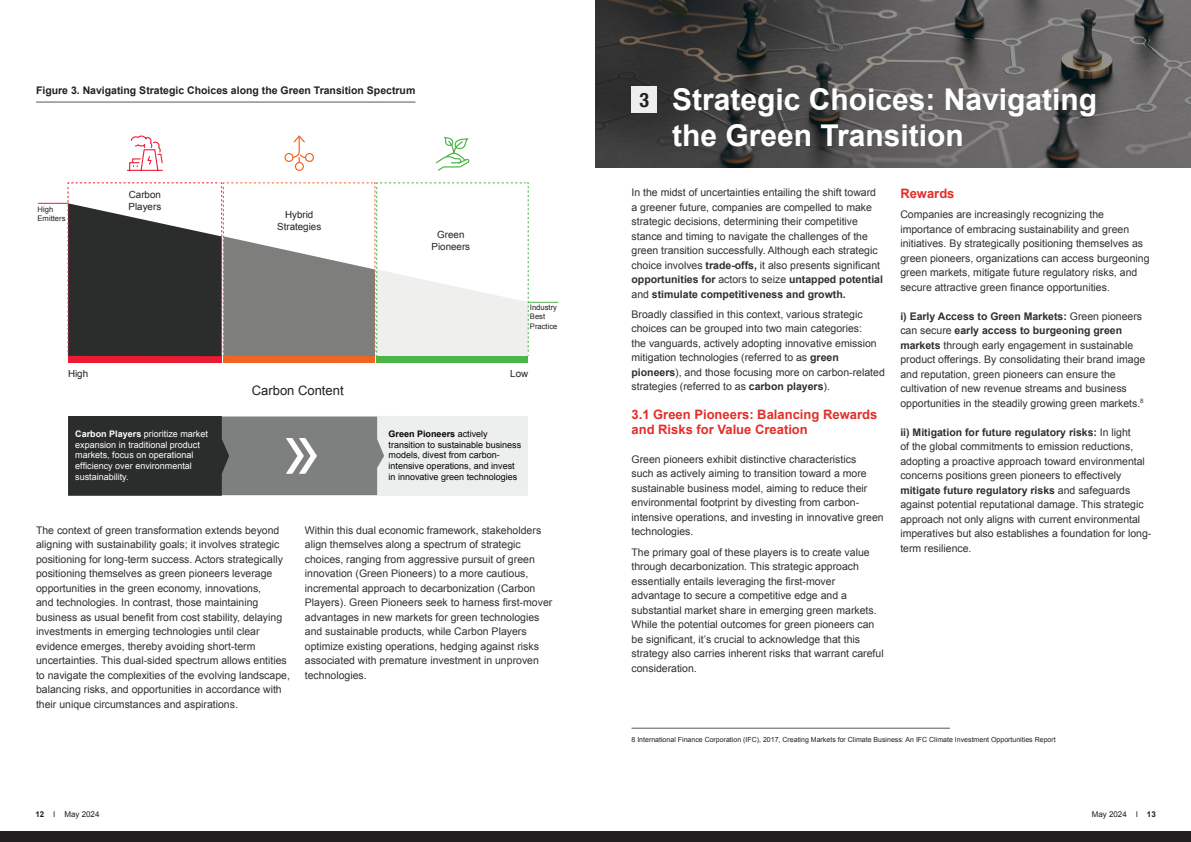
<style>
.page{position:relative;width:1191px;height:842px;background:#fff}
.page>*{position:absolute;margin:0;border:0;box-sizing:border-box;transform-origin:0 0}
.t1{font:700 30px "Arial";color:#fff}
.t2{font:700 condensed 20px "Helvetica Neue";color:#231f20}
.t3{font:700 13px/14.5px "Arial";color:#e22f2a}
.t4{font:13px "Arial";color:#231f20}
.t5{font:10.5px/14.5px "Arial";color:#312f30}
.t6{font:700 10.5px "Arial";color:#231f20}
.t7{font:9.8px/11.6px "Arial";color:#231f20;text-align:center}
.t8{font:9px/10.8px "Arial";color:#040503}
.t9{font:9px/10.8px "Arial";color:#fff}
.t10{font:8px "Arial";color:#231f20}
.t11{font:7.6px/9.4px "Arial";color:#231f20}
.t12{font:7px "Arial";color:#231f20}
.s1{font-weight:700}
</style>
<div class="page">
<div style="left:0;top:831px;width:1191px;height:11px;background:#231f20"></div>
<hr style="left:36px;top:102px;width:379px;height:1px;background:#57585a">
<svg style="left:127px;top:135px;width:36px;height:36px"></svg>
<svg style="left:436px;top:137px;width:34px;height:34px"></svg>
<div style="left:284px;top:153px;width:9px;height:9px;border:1px solid #f26421;border-radius:50%"></div>
<div style="left:305px;top:153px;width:9px;height:9px;border:1px solid #f26421;border-radius:50%"></div>
<div style="left:295px;top:162px;width:9px;height:9px;border:1px solid #f26421;border-radius:50%"></div>
<svg style="left:292px;top:135px;width:14px;height:27px"></svg>
<div style="left:68px;top:356px;width:154px;height:7px;background:#ed1a33"></div>
<div style="left:223px;top:356px;width:152px;height:7px;background:#f26421"></div>
<div style="left:377px;top:356px;width:151px;height:7px;background:#4bb548"></div>
<svg style="left:67px;top:182px;width:462px;height:174px"></svg>
<hr style="left:38px;top:203px;width:30px;height:1px;background:#ed1c34">
<hr style="left:528px;top:302px;width:30px;height:1px;background:#4bb548">
<svg style="left:68px;top:416px;width:460px;height:80px;background:#888989"></svg>
<hr style="left:631px;top:728px;width:319px;height:1px;background:#57585a">
<svg style="left:595px;top:0;width:596px;height:167px;background:#535252"></svg>
<div style="left:631px;top:86px;width:26px;height:27px;background:#edeeee"></div>
<p class="t6" style="left:36px;top:83px;width:381px">Figure 3. Navigating Strategic Choices along the Green Transition Spectrum</p>
<p class="t11" style="left:38px;top:205px;width:29px">High<br>Emitters</p>
<p class="t7" style="left:129px;top:189px;width:34px;text-align:left">Carbon<br>Players</p>
<p class="t7" style="left:277px;top:209px;width:46px">Hybrid<br>Strategies</p>
<p class="t7" style="left:431px;top:229px;width:40px">Green<br>Pioneers</p>
<p class="t11" style="left:530px;top:303px;width:29px">Industry<br>Best<br>Practice</p>
<p class="t7" style="left:68px;top:368px;width:22px">High</p>
<p class="t7" style="left:510px;top:368px;width:19px">Low</p>
<p class="t4" style="left:252px;top:382px;width:93px">Carbon Content</p>
<p class="t9" style="left:75px;top:428px;width:134px"><span class="s1">Carbon Players</span> prioritize market expansion in traditional product markets, focus on operational efficiency over environmental sustainability.</p>
<p class="t8" style="left:388px;top:428px;width:134px"><span class="s1">Green Pioneers</span> actively transition to sustainable business models, divest from carbon&shy;intensive operations, and invest in innovative green technologies</p>
<p class="t5" style="left:36px;top:523px;width:255px">The context of green transformation extends beyond aligning with sustainability goals; it involves strategic positioning for long-term success. Actors strategically positioning themselves as green pioneers leverage opportunities in the green economy, innovations,<br>and technologies. In contrast, those maintaining business as usual benefit from cost stability, delaying investments in emerging technologies until clear evidence emerges, thereby avoiding short-term uncertainties. This dual-sided spectrum allows entities to navigate the complexities of the evolving landscape, balancing risks, and opportunities in accordance with their unique circumstances and aspirations.</p>
<p class="t5" style="left:305px;top:523px;width:249px">Within this dual economic framework, stakeholders align themselves along a spectrum of strategic choices, ranging from aggressive pursuit of green innovation (Green Pioneers) to a more cautious, incremental approach to decarbonization (Carbon Players). Green Pioneers seek to harness first-mover advantages in new markets for green technologies and sustainable products, while Carbon Players optimize existing operations, hedging against risks associated with premature investment in unproven technologies.</p>
<p class="t2" style="left:639px;top:84px;width:11px">3</p>
<p class="t1" style="left:672px;top:80px;width:427px">Strategic Choices: Navigating</p>
<p class="t1" style="left:672px;top:116px;width:293px">the Green Transition</p>
<p class="t5" style="left:631px;top:185px;width:253px">In the midst of uncertainties entailing the shift toward a greener future, companies are compelled to make strategic decisions, determining their competitive stance and timing to navigate the challenges of the green transition successfully. Although each strategic choice involves <span class="s1">trade-offs,</span> it also presents significant <span class="s1">opportunities for</span> actors to seize <span class="s1">untapped potential </span>and <span class="s1">stimulate competitiveness and growth.</span></p>
<p class="t5" style="left:631px;top:307px;width:255px">Broadly classified in this context, various strategic choices can be grouped into two main categories:<br>the vanguards, actively adopting innovative emission mitigation technologies (referred to as <span class="s1">green pioneers</span>), and those focusing more on carbon-related strategies (referred to as <span class="s1">carbon players</span>).</p>
<p class="t3" style="left:631px;top:408px;width:247px">3.1 Green Pioneers: Balancing Rewards and Risks for Value Creation</p>
<p class="t5" style="left:631px;top:452px;width:254px">Green pioneers exhibit distinctive characteristics<br>such as actively aiming to transition toward a more sustainable business model, aiming to reduce their environmental footprint by divesting from carbon&shy;intensive operations, and investing in innovative green technologies.</p>
<p class="t5" style="left:631px;top:545px;width:254px">The primary goal of these players is to create value through decarbonization. This strategic approach essentially entails leveraging the first-mover advantage to secure a competitive edge and a substantial market share in emerging green markets.<br>While the potential outcomes for green pioneers can be significant, it’s crucial to acknowledge that this strategy also carries inherent risks that warrant careful consideration.</p>
<p class="t3" style="left:900px;top:187px;width:56px">Rewards</p>
<p class="t5" style="left:900px;top:207px;width:251px">Companies are increasingly recognizing the importance of embracing sustainability and green initiatives. By strategically positioning themselves as green pioneers, organizations can access burgeoning green markets, mitigate future regulatory risks, and secure attractive green finance opportunities.</p>
<p class="t5" style="left:900px;top:309px;width:246px"><span class="s1">i) Early Access to Green Markets:</span> Green pioneers can secure <span class="s1">early access to burgeoning green markets</span> through early engagement in sustainable product offerings. By consolidating their brand image and reputation, green pioneers can ensure the cultivation of new revenue streams and business opportunities in the steadily growing green markets.<sup>8</sup></p>
<p class="t5" style="left:900px;top:425px;width:252px"><span class="s1">ii) Mitigation for future regulatory risks:</span> In light<br>of the global commitments to emission reductions, adopting a proactive approach toward environmental concerns positions green pioneers to effectively <span class="s1">mitigate future regulatory risks</span> and safeguards against potential reputational damage. This strategic approach not only aligns with current environmental imperatives but also establishes a foundation for long&shy;term resilience.</p>
<p class="t12" style="left:631px;top:735px;width:426px">8 International Finance Corporation (IFC), 2017, Creating Markets for Climate Business: An IFC Climate Investment Opportunities Report</p>
<p class="t10" style="left:35px;top:809px;width:66px"><span class="s1">12</span> I May 2024</p>
<p class="t10" style="left:1091px;top:809px;width:66px">May 2024 I <span class="s1">13</span></p>
</div>
